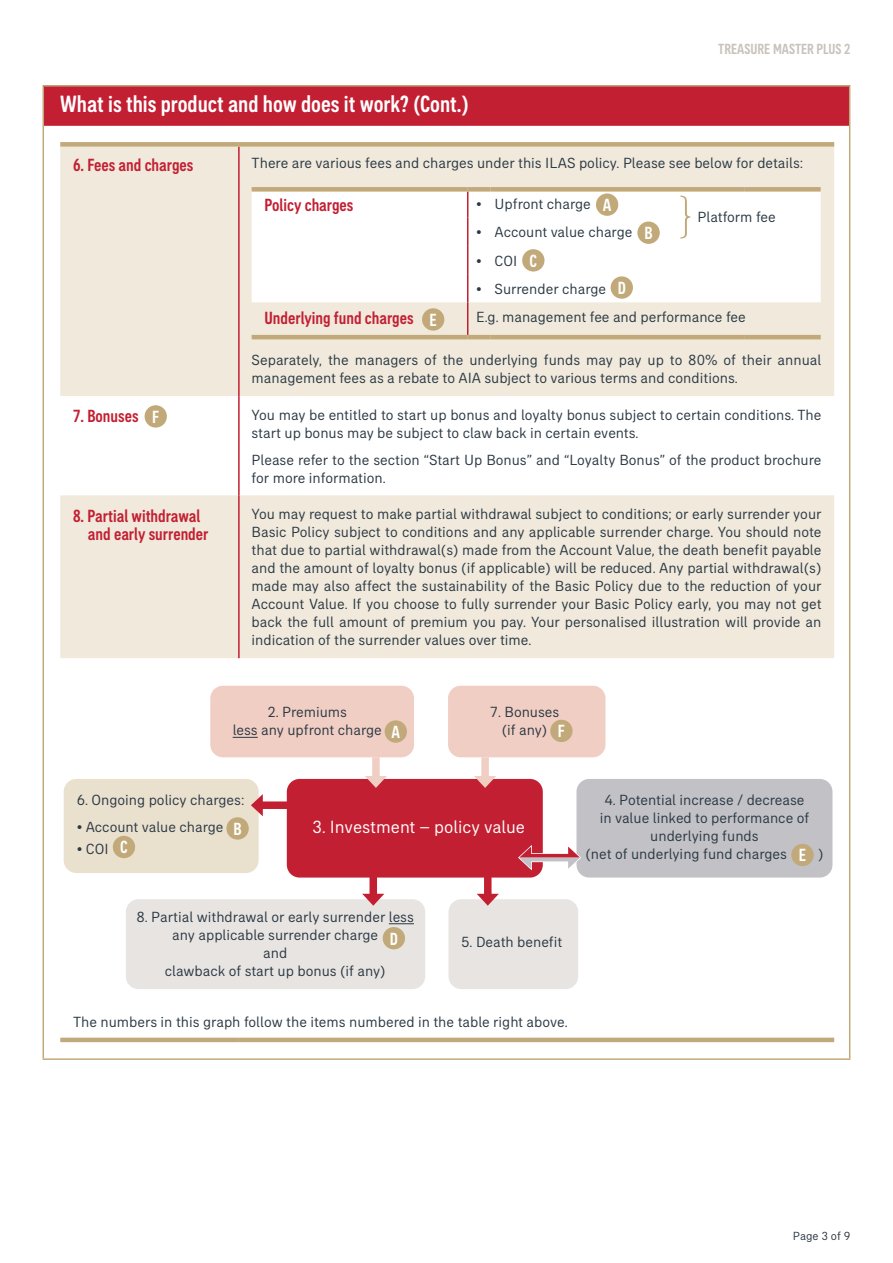
<style>
.page{position:relative;width:893px;height:1263px;background:#fff}
.page>*{position:absolute;margin:0;border:0;box-sizing:border-box;transform-origin:0 0}
.t1{font:500 condensed 24px "AIA Everest";color:#fff}
.t2{font:500 condensed 18px/18.6px "AIA Everest";color:#c31f32}
.t3{font:18px "AIA Everest";color:#fff}
.t4{font:500 condensed 18px "AIA Everest";color:#fff}
.t5{font:15px/18px "AIA Everest";color:#2b3944}
.t6{font:500 condensed 15px "AIA Everest";color:#c9c2bb}
.t7{font:12px "AIA Everest";color:#2b3944}
.s1{font-weight:500;font-stretch:condensed;font-size:18px;color:#fff}
</style>
<div class="page">
<div style="left:43px;top:86px;width:807px;height:39px;background:#c31f32"></div>
<hr style="left:43px;top:85px;width:807px;height:2px;background:#c1a979">
<hr style="left:43px;top:87px;width:1px;height:38px;background:#c1a979">
<hr style="left:849px;top:87px;width:1px;height:38px;background:#c1a979">
<hr style="left:43px;top:125px;width:1px;height:933px;background:#c1a979">
<hr style="left:849px;top:125px;width:1px;height:933px;background:#c1a979">
<hr style="left:43px;top:1058px;width:807px;height:2px;background:#c1a979">
<hr style="left:44px;top:124px;width:805px;height:2px;background:#c31f32">
<svg style="left:60px;top:147px;width:774px;height:511px;fill:#f0e9dc"></svg>
<hr style="left:238px;top:147px;width:2px;height:249px;background:#c31f32">
<hr style="left:238px;top:396px;width:2px;height:99px;background:#c31f32">
<hr style="left:238px;top:495px;width:2px;height:163px;background:#c31f32">
<div style="left:60px;top:142px;width:179px;height:5px;background:#c1a979"></div>
<div style="left:239px;top:142px;width:595px;height:5px;background:#c1a979"></div>
<hr style="left:60px;top:1038px;width:179px;height:4px;background:#c1a979">
<hr style="left:239px;top:1038px;width:595px;height:4px;background:#c1a979">
<svg style="left:252px;top:192px;width:569px;height:110px"></svg>
<svg style="left:467px;top:192px;width:1px;height:110px"></svg>
<hr style="left:467px;top:302px;width:1px;height:33px;background:#c31f32">
<div style="left:252px;top:187px;width:216px;height:5px;background:#c1a979"></div>
<div style="left:468px;top:187px;width:22px;height:5px;background:#c1a979"></div>
<div style="left:490px;top:187px;width:254px;height:5px;background:#c1a979"></div>
<div style="left:744px;top:187px;width:77px;height:5px;background:#c1a979"></div>
<hr style="left:252px;top:335px;width:216px;height:4px;background:#c1a979">
<hr style="left:468px;top:335px;width:22px;height:4px;background:#c1a979">
<hr style="left:490px;top:335px;width:254px;height:4px;background:#c1a979">
<hr style="left:744px;top:335px;width:77px;height:4px;background:#c1a979">
<div style="left:596px;top:193px;width:22px;height:23px;background:#c1a979;border-radius:50%"></div>
<div style="left:637px;top:222px;width:23px;height:22px;background:#c1a979;border-radius:50%"></div>
<div style="left:522px;top:249px;width:22px;height:22px;background:#c1a979;border-radius:50%"></div>
<div style="left:422px;top:308px;width:22px;height:23px;background:#c1a979;border-radius:50%"></div>
<div style="left:145px;top:405px;width:22px;height:23px;background:#c1a979;border-radius:50%"></div>
<div style="left:611px;top:276px;width:22px;height:23px;background:#c1a979;border-radius:50%"></div>
<svg style="left:680px;top:196px;width:10px;height:43px"></svg>
<div style="left:576px;top:779px;width:256px;height:98px;background:#c1c1c6;border-radius:13px"></div>
<div style="left:126px;top:899px;width:299px;height:90px;background:#e8e4e1;border-radius:13px"></div>
<div style="left:448px;top:899px;width:130px;height:90px;background:#e8e4e1;border-radius:13px"></div>
<div style="left:64px;top:779px;width:195px;height:94px;background:#eae0ce;border-radius:13px"></div>
<div style="left:287px;top:779px;width:256px;height:98px;background:#c31f32;border-radius:13px"></div>
<div style="left:226px;top:817px;width:23px;height:23px;background:#c1a979;border-radius:50%"></div>
<div style="left:113px;top:836px;width:22px;height:22px;background:#c1a979;border-radius:50%"></div>
<div style="left:791px;top:844px;width:23px;height:22px;background:#c1a979;border-radius:50%"></div>
<svg style="left:389px;top:923px;width:25px;height:1px"></svg>
<div style="left:383px;top:927px;width:22px;height:22px;background:#c1a979;border-radius:50%"></div>
<div style="left:259px;top:801px;width:38px;height:8px;background:#c31f32"></div>
<svg style="left:251px;top:794px;width:12px;height:22px"></svg>
<div style="left:369px;top:875px;width:8px;height:23px;background:#c31f32"></div>
<svg style="left:362px;top:894px;width:22px;height:12px"></svg>
<div style="left:484px;top:875px;width:7px;height:23px;background:#c31f32"></div>
<svg style="left:477px;top:894px;width:22px;height:12px"></svg>
<div style="left:210px;top:686px;width:204px;height:71px;background:#f1cec3;border-radius:13px"></div>
<div style="left:448px;top:686px;width:157px;height:71px;background:#f1cec3;border-radius:13px"></div>
<svg style="left:233px;top:737px;width:25px;height:1px"></svg>
<div style="left:385px;top:720px;width:22px;height:23px;background:#c1a979;border-radius:50%"></div>
<div style="left:550px;top:720px;width:23px;height:22px;background:#c1a979;border-radius:50%"></div>
<div style="left:481px;top:757px;width:8px;height:23px;background:#f1cec3"></div>
<svg style="left:474px;top:776px;width:22px;height:12px"></svg>
<div style="left:372px;top:757px;width:8px;height:23px;background:#f1cec3"></div>
<svg style="left:365px;top:776px;width:22px;height:12px"></svg>
<svg style="left:518px;top:843px;width:63px;height:29px"></svg>
<h1 class="t1" style="left:60px;top:91px;width:410px">What is this product and how does it work? (Cont.)</h1>
<p class="t6" style="left:718px;top:40px;width:134px">TREASURE MASTER PLUS 2</p>
<p class="t2" style="left:73px;top:155px;width:122px">6. Fees and charges</p>
<p class="t5" style="left:252px;top:154px;width:553px">There are various fees and charges under this ILAS policy. Please see below for details:</p>
<p class="t2" style="left:264px;top:196px;width:91px">Policy charges</p>
<p class="t5" style="left:476px;top:195px;width:116px">• Upfront charge</p>
<p class="t5" style="left:476px;top:223px;width:158px">• Account value charge</p>
<p class="t5" style="left:476px;top:251px;width:42px">• COI</p>
<p class="t5" style="left:476px;top:280px;width:131px">• Surrender charge</p>
<p class="t2" style="left:264px;top:309px;width:151px">Underlying fund charges</p>
<p class="t5" style="left:476px;top:308px;width:271px">E.g. management fee and performance fee</p>
<p class="t5" style="left:252px;top:350px;width:571px;line-height:18.6px">Separately, the managers of the underlying funds may pay up to 80% of their annual management fees as a rebate to AIA subject to various terms and conditions.</p>
<p class="t2" style="left:73px;top:407px;width:67px">7. Bonuses</p>
<p class="t5" style="left:252px;top:406px;width:571px">You may be entitled to start up bonus and loyalty bonus subject to certain conditions. The start up bonus may be subject to claw back in certain events.</p>
<p class="t5" style="left:252px;top:450px;width:571px">Please refer to the section “Start Up Bonus” and “Loyalty Bonus” of the product brochure for more information.</p>
<p class="t2" style="left:88px;top:506px;width:122px;text-indent:-15px">8. Partial withdrawal and early surrender</p>
<p class="t5" style="left:252px;top:505px;width:571px;text-align:justify">You may request to make partial withdrawal subject to conditions; or early surrender your Basic Policy subject to conditions and any applicable surrender charge. You should note that due to partial withdrawal(s) made from the Account Value, the death benefit payable and the amount of loyalty bonus (if applicable) will be reduced. Any partial withdrawal(s) made may also affect the sustainability of the Basic Policy due to the reduction of your Account Value. If you choose to fully surrender your Basic Policy early, you may not get back the full amount of premium you pay. Your personalised illustration will provide an indication of the surrender values over time.</p>
<p class="t4" style="left:603px;top:195px;width:10px">A</p>
<p class="t5" style="left:698px;top:208px;width:80px">Platform fee</p>
<p class="t4" style="left:644px;top:223px;width:10px">B</p>
<p class="t4" style="left:530px;top:250px;width:9px">C</p>
<p class="t4" style="left:618px;top:278px;width:10px">D</p>
<p class="t4" style="left:430px;top:310px;width:9px">E</p>
<p class="t4" style="left:152px;top:407px;width:9px">F</p>
<p class="t5" style="left:233px;top:703px;width:169px;text-indent:35px">2. Premiums<br>less any upfront charge <span class="s1">A</span></p>
<p class="t5" style="left:490px;top:703px;width:71px;text-align:center">7. Bonuses (if any)</p>
<p class="t4" style="left:558px;top:721px;width:9px">F</p>
<p class="t5" style="left:77px;top:791px;width:169px">6. Ongoing policy charges:</p>
<p class="t5" style="left:77px;top:817px;width:148px">• Account value charge</p>
<p class="t5" style="left:77px;top:840px;width:33px">• COI</p>
<p class="t4" style="left:233px;top:819px;width:10px">B</p>
<p class="t4" style="left:120px;top:837px;width:9px">C</p>
<p class="t3" style="left:312px;top:817px;width:214px">3. Investment – policy value</p>
<p class="t5" style="left:604px;top:791px;width:202px">4. Potential increase / decrease</p>
<p class="t5" style="left:600px;top:809px;width:211px">in value linked to performance of</p>
<p class="t5" style="left:650px;top:827px;width:110px">underlying funds</p>
<p class="t5" style="left:586px;top:845px;width:203px">(net of underlying fund charges</p>
<p class="t5" style="left:818px;top:845px;width:7px">)</p>
<p class="t4" style="left:799px;top:845px;width:9px">E</p>
<p class="t5" style="left:136px;top:907px;width:279px;text-align:center">8. Partial withdrawal or early surrender less any applicable surrender charge<br>and<br>clawback of start up bonus (if any)</p>
<p class="t4" style="left:390px;top:928px;width:10px">D</p>
<p class="t5" style="left:461px;top:932px;width:103px">5. Death benefit</p>
<p class="t5" style="left:73px;top:1013px;width:496px">The numbers in this graph follow the items numbered in the table right above.</p>
<p class="t7" style="left:793px;top:1229px;width:59px">Page 3 of 9</p>
</div>
